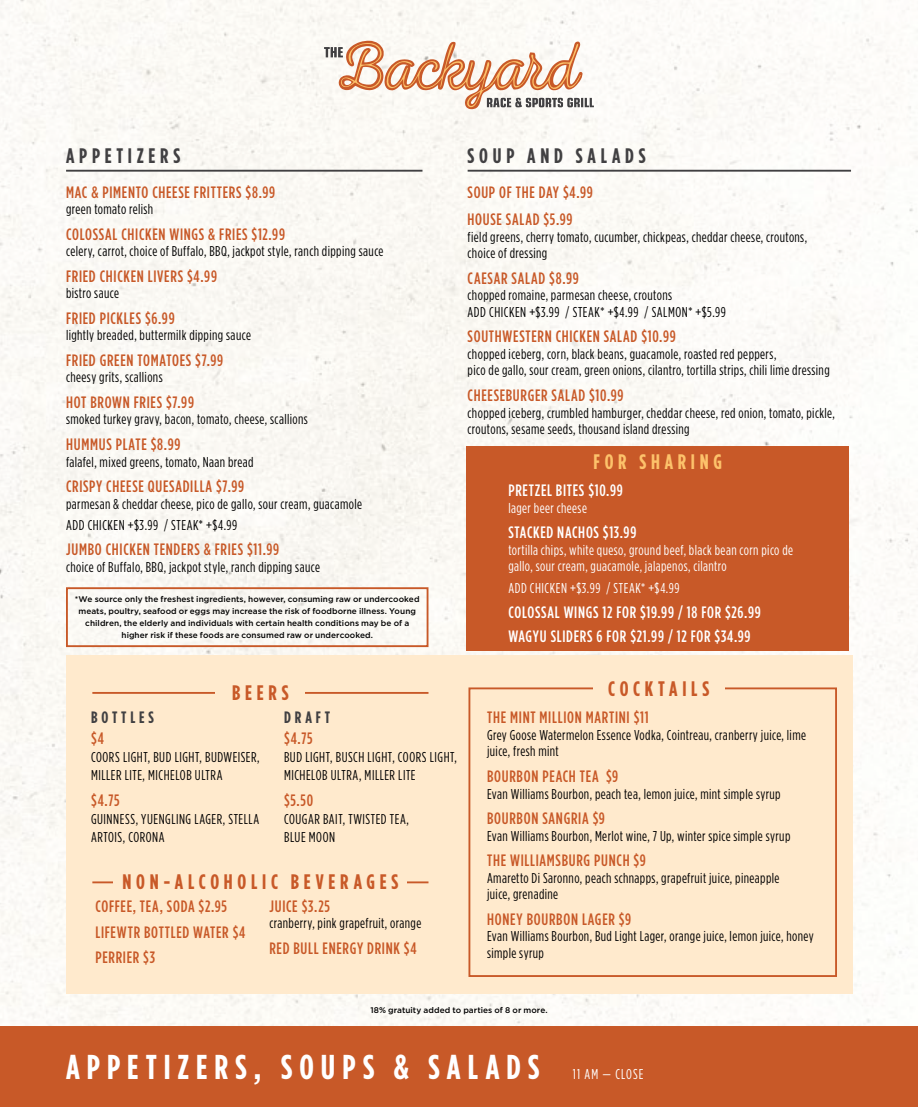
<style>
.page{position:relative;width:918px;height:1107px;background:#fff}
.page>*{position:absolute;margin:0;border:0;box-sizing:border-box;transform-origin:0 0}
.t1{font:700 34.5px "Gotham Condensed";letter-spacing:.205em;color:#fff}
.t2{font:700 21px "Gotham Condensed";letter-spacing:.225em;color:#c85928}
.t3{font:700 21px "Gotham Condensed";letter-spacing:.23em;color:#414042}
.t4{font:700 21px "Gotham Condensed";letter-spacing:.225em;color:#fdc26b}
.t5{font:500 16.5px/25.7px "Gotham Condensed";letter-spacing:.045em;color:#c85928}
.t6{font:500 16.5px/23.7px "Gotham Condensed";letter-spacing:.045em;color:#fff}
.t7{font:700 16.5px "Gotham Condensed";letter-spacing:.23em;color:#414042}
.t8{font:14.25px/16.5px "Gotham Condensed";letter-spacing:.03em;color:#000}
.t9{font:14.25px/16.5px "Gotham Condensed";letter-spacing:.03em;color:#fff}
.t10{font:14.25px "Gotham Condensed";letter-spacing:.075em;color:#fff}
.t11{font:500 8.25px/12px "Gotham";letter-spacing:.005em;color:#000;text-align:center}
</style>
<div class="page">
<div style="left:0;top:0;width:918px;height:1026px;background:#fbfaf6"></div>
<div style="left:0;top:1026px;width:918px;height:81px;background:#c85928"></div>
<hr style="left:66px;top:170px;width:356px;height:2px;background:#414042">
<hr style="left:468px;top:170px;width:383px;height:2px;background:#414042">
<div style="left:66px;top:587px;width:362px;height:60px;border:2px solid #c85928"></div>
<div style="left:66px;top:655px;width:786px;height:339px;background:#ffeacd"></div>
<div style="left:468px;top:687px;width:369px;height:290px;border:2px solid #c85928"></div>
<div style="left:593px;top:681px;width:132px;height:15px;background:#ffeacd"></div>
<hr style="left:92px;top:881px;width:336px;height:2px;background:#c85928">
<hr style="left:92px;top:692px;width:336px;height:2px;background:#c85928">
<div style="left:114px;top:874px;width:293px;height:15px;background:#ffeacd"></div>
<div style="left:216px;top:686px;width:89px;height:14px;background:#ffeacd"></div>
<div style="left:467px;top:447px;width:382px;height:204px;background:#c85928"></div>
<svg style="left:324px;top:39px;width:270px;height:72px"></svg>
<h2 class="t3" style="left:66px;top:144px;width:116px">APPETIZERS</h2>
<p class="t5" style="left:66px;top:179px;width:211px">MAC &amp; PIMENTO CHEESE FRITTERS $8.99</p>
<p class="t8" style="left:66px;top:201px;width:89px">green tomato relish</p>
<p class="t5" style="left:66px;top:221px;width:220px">COLOSSAL CHICKEN WINGS &amp; FRIES $12.99</p>
<p class="t8" style="left:66px;top:243px;width:319px">celery, carrot, choice of Buffalo, BBQ, jackpot style, ranch dipping sauce</p>
<p class="t5" style="left:66px;top:263px;width:152px">FRIED CHICKEN LIVERS $4.99</p>
<p class="t8" style="left:66px;top:285px;width:55px">bistro sauce</p>
<p class="t5" style="left:66px;top:305px;width:110px">FRIED PICKLES $6.99</p>
<p class="t8" style="left:66px;top:327px;width:186px">lightly breaded, buttermilk dipping sauce</p>
<p class="t5" style="left:66px;top:347px;width:159px">FRIED GREEN TOMATOES $7.99</p>
<p class="t8" style="left:66px;top:369px;width:98px">cheesy grits, scallions</p>
<p class="t5" style="left:66px;top:389px;width:129px">HOT BROWN FRIES $7.99</p>
<p class="t8" style="left:66px;top:411px;width:243px">smoked turkey gravy, bacon, tomato, cheese, scallions</p>
<p class="t5" style="left:66px;top:431px;width:116px">HUMMUS PLATE $8.99</p>
<p class="t8" style="left:66px;top:453px;width:189px">falafel, mixed greens, tomato, Naan bread</p>
<p class="t5" style="left:66px;top:473px;width:180px">CRISPY CHEESE QUESADILLA $7.99</p>
<p class="t8" style="left:66px;top:493px;width:298px;line-height:21.1px">parmesan &amp; cheddar cheese, pico de gallo, sour cream, guacamole<br>ADD CHICKEN +$3.99 / STEAK* +$4.99</p>
<p class="t5" style="left:66px;top:536px;width:215px">JUMBO CHICKEN TENDERS &amp; FRIES $11.99</p>
<p class="t8" style="left:66px;top:558px;width:255px">choice of Buffalo, BBQ, jackpot style, ranch dipping sauce</p>
<p class="t11" style="left:75px;top:593px;width:346px">*We source only the freshest ingredients, however, consuming raw or undercooked meats, poultry, seafood or eggs may increase the risk of foodborne illness. Young children, the elderly and individuals with certain health conditions may be of a higher risk if these foods are consumed raw or undercooked.</p>
<h2 class="t3" style="left:468px;top:144px;width:180px">SOUP AND SALADS</h2>
<p class="t5" style="left:468px;top:177px;width:127px;line-height:27.8px">SOUP OF THE DAY $4.99<br>HOUSE SALAD $5.99</p>
<p class="t8" style="left:468px;top:228px;width:341px">field greens, cherry tomato, cucumber, chickpeas, cheddar cheese, croutons, choice of dressing</p>
<p class="t5" style="left:468px;top:265px;width:113px">CAESAR SALAD $8.99</p>
<p class="t8" style="left:468px;top:287px;width:260px">chopped romaine, parmesan cheese, croutons<br>ADD CHICKEN +$3.99 / STEAK* +$4.99 / SALMON* +$5.99</p>
<p class="t5" style="left:468px;top:323px;width:210px">SOUTHWESTERN CHICKEN SALAD $10.99</p>
<p class="t8" style="left:468px;top:345px;width:364px">chopped iceberg, corn, black beans, guacamole, roasted red peppers,<br>pico de gallo, sour cream, green onions, cilantro, tortilla strips, chili lime dressing</p>
<p class="t5" style="left:468px;top:382px;width:158px">CHEESEBURGER SALAD $10.99</p>
<p class="t8" style="left:468px;top:404px;width:369px">chopped iceberg, crumbled hamburger, cheddar cheese, red onion, tomato, pickle, croutons, sesame seeds, thousand island dressing</p>
<h2 class="t4" style="left:594px;top:449px;width:130px">FOR SHARING</h2>
<p class="t6" style="left:508px;top:478px;width:116px">PRETZEL BITES $10.99</p>
<p class="t9" style="left:508px;top:499px;width:80px">lager beer cheese</p>
<p class="t6" style="left:508px;top:520px;width:129px">STACKED NACHOS $13.99</p>
<p class="t9" style="left:508px;top:542px;width:286px">tortilla chips, white queso, ground beef, black bean corn pico de gallo, sour cream, guacamole, jalapenos, cilantro</p>
<p class="t9" style="left:508px;top:579px;width:173px">ADD CHICKEN +$3.99 / STEAK* +$4.99</p>
<p class="t6" style="left:508px;top:600px;width:254px">COLOSSAL WINGS 12 FOR $19.99 / 18 FOR $26.99<br>WAGYU SLIDERS 6 FOR $21.99 / 12 FOR $34.99</p>
<h2 class="t2" style="left:232px;top:681px;width:58px">BEERS</h2>
<p class="t7" style="left:91px;top:708px;width:64px">BOTTLES</p>
<p class="t5" style="left:91px;top:725px;width:14px">$4</p>
<p class="t8" style="left:91px;top:748px;width:170px;line-height:18px">COORS LIGHT, BUD LIGHT, BUDWEISER,<br>MILLER LITE, MICHELOB ULTRA</p>
<p class="t5" style="left:91px;top:787px;width:30px">$4.75</p>
<p class="t8" style="left:91px;top:810px;width:170px;line-height:18px">GUINNESS, YUENGLING LAGER, STELLA<br>ARTOIS, CORONA</p>
<p class="t7" style="left:284px;top:708px;width:48px">DRAFT</p>
<p class="t5" style="left:284px;top:725px;width:30px">$4.75</p>
<p class="t8" style="left:284px;top:748px;width:174px;line-height:18px">BUD LIGHT, BUSCH LIGHT, COORS LIGHT,<br>MICHELOB ULTRA, MILLER LITE</p>
<p class="t5" style="left:284px;top:787px;width:31px">$5.50</p>
<p class="t8" style="left:284px;top:810px;width:126px;line-height:18px">COUGAR BAIT, TWISTED TEA,<br>BLUE MOON</p>
<h2 class="t2" style="left:122px;top:870px;width:277px">NON-ALCOHOLIC BEVERAGES</h2>
<p class="t5" style="left:95px;top:893px;width:151px">COFFEE, TEA, SODA $2.95<br>LIFEWTR BOTTLED WATER $4<br>PERRIER $3</p>
<p class="t5" style="left:269px;top:893px;width:62px">JUICE $3.25</p>
<p class="t8" style="left:269px;top:915px;width:153px">cranberry, pink grapefruit, orange</p>
<p class="t5" style="left:269px;top:935px;width:149px">RED BULL ENERGY DRINK $4</p>
<h2 class="t2" style="left:608px;top:677px;width:103px">COCKTAILS</h2>
<p class="t5" style="left:487px;top:704px;width:163px">THE MINT MILLION MARTINI $11</p>
<p class="t8" style="left:487px;top:726px;width:320px">Grey Goose Watermelon Essence Vodka, Cointreau, cranberry juice, lime juice, fresh mint</p>
<p class="t5" style="left:487px;top:763px;width:133px">BOURBON PEACH TEA $9</p>
<p class="t8" style="left:487px;top:785px;width:295px">Evan Williams Bourbon, peach tea, lemon juice, mint simple syrup</p>
<p class="t5" style="left:487px;top:805px;width:119px">BOURBON SANGRIA $9</p>
<p class="t8" style="left:487px;top:827px;width:305px">Evan Williams Bourbon, Merlot wine, 7 Up, winter spice simple syrup</p>
<p class="t5" style="left:487px;top:847px;width:160px">THE WILLIAMSBURG PUNCH $9</p>
<p class="t8" style="left:487px;top:869px;width:294px">Amaretto Di Saronno, peach schnapps, grapefruit juice, pineapple juice, grenadine</p>
<p class="t5" style="left:487px;top:906px;width:146px">HONEY BOURBON LAGER $9</p>
<p class="t8" style="left:487px;top:928px;width:328px">Evan Williams Bourbon, Bud Light Lager, orange juice, lemon juice, honey simple syrup</p>
<p class="t11" style="left:370px;top:1004px;width:179px">18% gratuity added to parties of 8 or more.</p>
<h1 class="t1" style="left:66px;top:1047px;width:475px">APPETIZERS, SOUPS &amp; SALADS</h1>
<p class="t10" style="left:573px;top:1066px;width:72px">11 AM — CLOSE</p>
</div>
